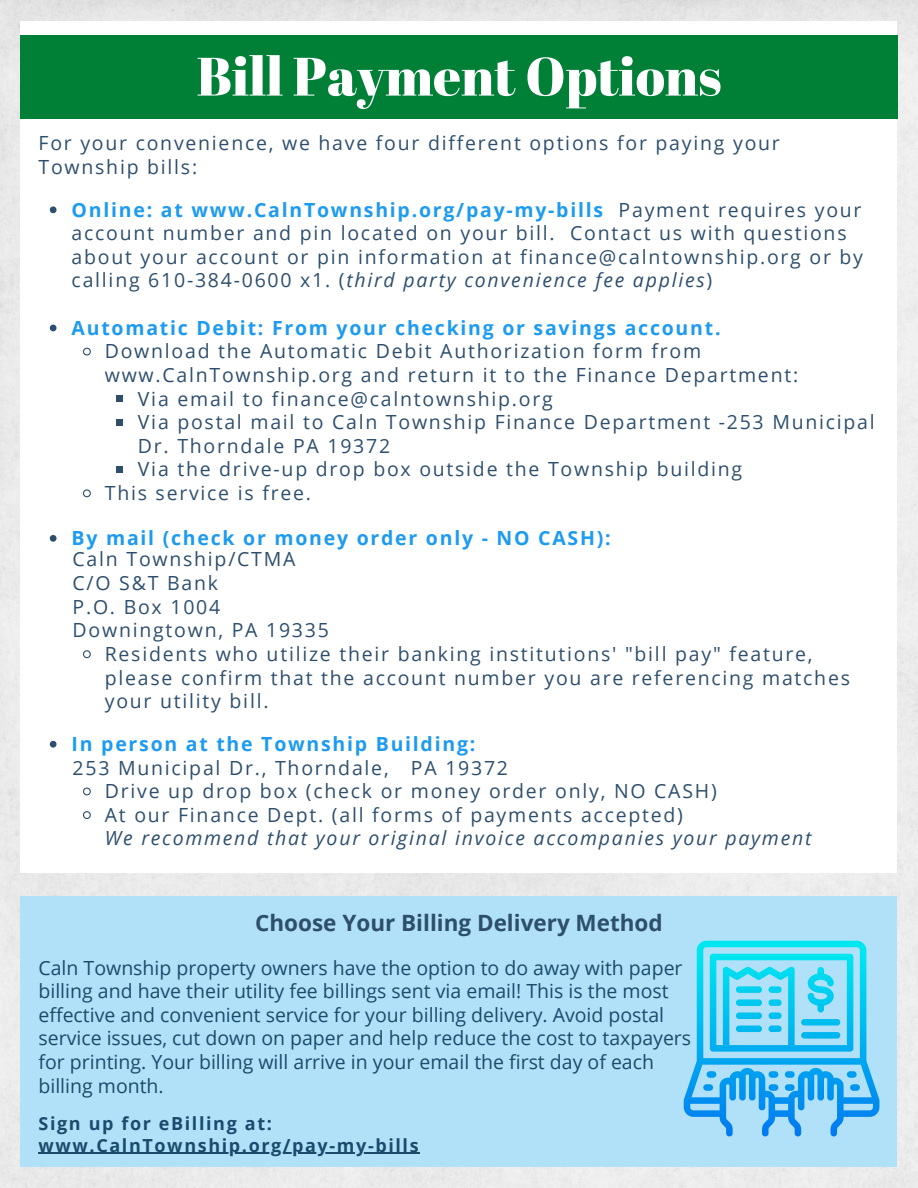
<style>
.page{position:relative;width:918px;height:1188px;background:#fff}
.page>*{position:absolute;margin:0;border:0;box-sizing:border-box;transform-origin:0 0}
.t1{font:54px "Abril Fatface";color:#fff}
.t2{font:700 22.5px "Open Sans";color:#2d4f6c}
.t3{font:19.5px/23.7px "Open Sans";letter-spacing:.09em;color:#2d4f6c}
.t4{font:19.5px/23.7px "Open Sans";color:#1a4b6c}
.t5{font:700 19.5px "Open Sans";letter-spacing:.09em;color:#1d9bf0}
.t6{font:italic 19.5px "Open Sans";letter-spacing:.09em;color:#2d4f6c}
.t7{font:700 18px/21.3px "Open Sans";letter-spacing:.09em;color:#1a4b6c}
.s1{font-weight:700;color:#1d9bf0}
.s2{font-style:italic}
</style>
<div class="page">
<div style="left:20px;top:35px;width:878px;height:84px;background:#008037"></div>
<svg style="left:50px;top:206px;width:7px;height:7px"></svg>
<svg style="left:50px;top:325px;width:7px;height:6px"></svg>
<svg style="left:83px;top:347px;width:8px;height:9px"></svg>
<div style="left:116px;top:395px;width:7px;height:7px;background:#2d4f6c"></div>
<div style="left:116px;top:419px;width:7px;height:7px;background:#2d4f6c"></div>
<div style="left:116px;top:466px;width:7px;height:7px;background:#2d4f6c"></div>
<svg style="left:83px;top:489px;width:8px;height:9px"></svg>
<svg style="left:50px;top:535px;width:7px;height:7px"></svg>
<svg style="left:83px;top:650px;width:8px;height:9px"></svg>
<svg style="left:50px;top:741px;width:7px;height:7px"></svg>
<svg style="left:83px;top:787px;width:8px;height:9px"></svg>
<svg style="left:83px;top:811px;width:8px;height:8px"></svg>
<div style="left:20px;top:896px;width:877px;height:270px;background:#b1e1f8"></div>
<svg style="left:684px;top:941px;width:195px;height:195px"></svg>
<hr style="left:39px;top:1153px;width:381px;height:1px;background:#1a4b6c">
<h1 class="t1" style="left:196px;top:38px;width:527px">Bill Payment Options</h1>
<p class="t3" style="left:39px;top:131px;width:743px">For your convenience, we have four different options for paying your<br>Township bills:</p>
<p class="t3" style="left:72px;top:197px;width:793px"><span class="s1">Online: at www.CalnTownship.org/pay-my-bills</span> Payment requires your account number and pin located on your bill. Contact us with questions about your account or pin information at finance@calntownship.org or by calling 610-384-0600 x1. (<span class="s2">third party convenience fee applies</span>)</p>
<p class="t5" style="left:72px;top:314px;width:650px">Automatic Debit: From your checking or savings account.</p>
<p class="t3" style="left:105px;top:339px;width:598px">Download the Automatic Debit Authorization form from</p>
<p class="t3" style="left:105px;top:363px;width:695px">www.CalnTownship.org and return it to the Finance Department:</p>
<p class="t3" style="left:138px;top:386px;width:416px">Via email to finance@calntownship.org</p>
<p class="t3" style="left:138px;top:410px;width:738px">Via postal mail to Caln Township Finance Department -253 Municipal</p>
<p class="t3" style="left:138px;top:433px;width:254px">Dr. Thorndale PA 19372</p>
<p class="t3" style="left:138px;top:457px;width:606px">Via the drive-up drop box outside the Township building</p>
<p class="t3" style="left:105px;top:481px;width:208px">This service is free.</p>
<p class="t5" style="left:72px;top:524px;width:541px">By mail (check or money order only - NO CASH):</p>
<p class="t3" style="left:73px;top:547px;width:258px">Caln Township/CTMA<br>C/O S&amp;T Bank<br>P.O. Box 1004<br>Downingtown, PA 19335</p>
<p class="t3" style="left:105px;top:642px;width:747px">Residents who utilize their banking institutions' "bill pay" feature, please confirm that the account number you are referencing matches your utility bill.</p>
<p class="t5" style="left:72px;top:730px;width:405px">In person at the Township Building:</p>
<p class="t3" style="left:105px;top:779px;width:613px">Drive up drop box (check or money order only, NO CASH)<br>At our Finance Dept. (all forms of payments accepted)</p>
<p class="t3" style="left:73px;top:755px;width:437px">253 Municipal Dr., Thorndale, PA 19372</p>
<p class="t6" style="left:105px;top:825px;width:708px">We recommend that your original invoice accompanies your payment</p>
<p class="t2" style="left:255px;top:907px;width:409px">Choose Your Billing Delivery Method</p>
<p class="t4" style="left:39px;top:955px;width:654px">Caln Township property owners have the option to do away with paper billing and have their utility fee billings sent via email! This is the most effective and convenient service for your billing delivery. Avoid postal service issues, cut down on paper and help reduce the cost to taxpayers for printing. Your billing will arrive in your email the first day of each billing month.</p>
<p class="t7" style="left:39px;top:1112px;width:382px">Sign up for eBilling at: www.CalnTownship.org/pay-my-bills</p>
</div>
